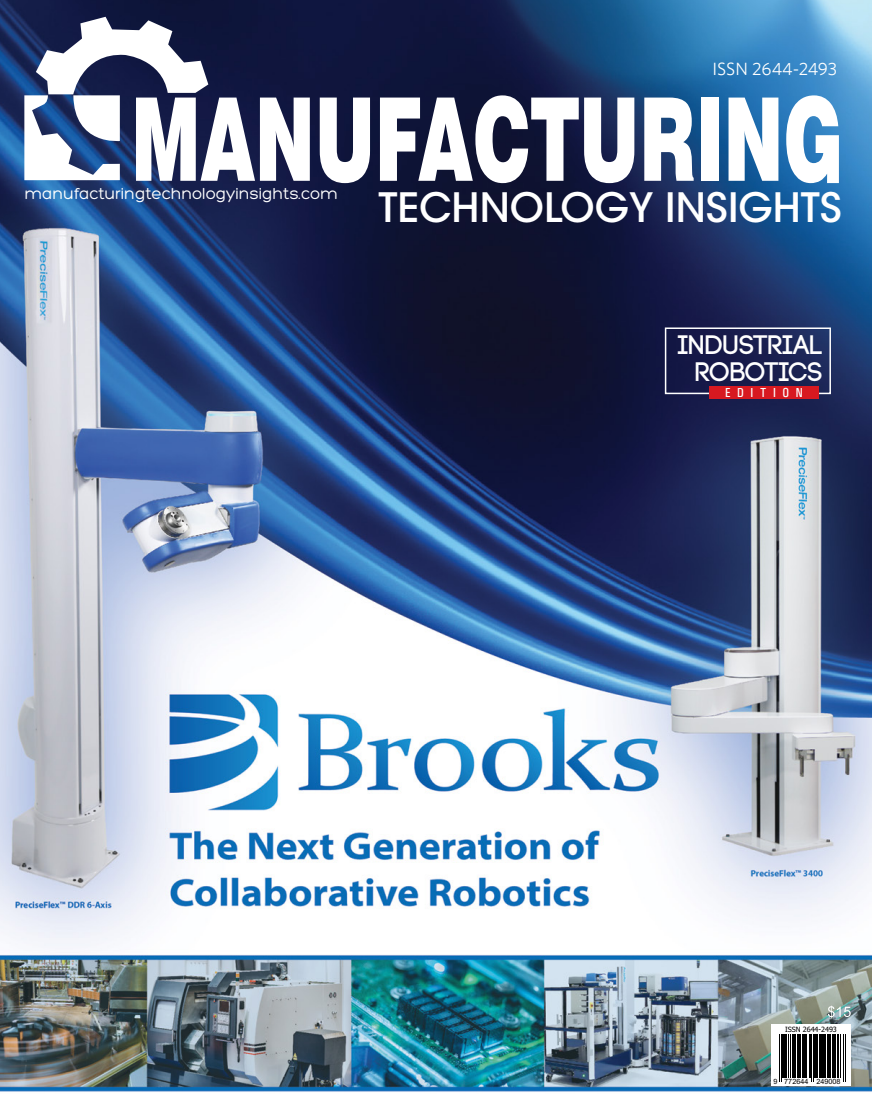
<style>
.page{position:relative;width:872px;height:1106px;background:#fff}
.page>*{position:absolute;margin:0;border:0;box-sizing:border-box;transform-origin:0 0}
.t1{font:500 40.2px "ITC Avant Garde Std";color:#fff}
.Magazine_Para_1{font:700 26.7px/27.3px "Code";letter-spacing:.01em;color:#fff;text-align:right}
.t2{font:17.85px "Whitney";letter-spacing:-.01em;color:#fff}
.Magazine_Para_1-2{font:16.8px "Hero";color:#fff}
.Magazine_Para_1-3{font:13.05px "Univers Condensed";letter-spacing:.5em;color:#fff}
.t3{font:7.2px "Arial";color:#000}
.t4{font:7.2px "Tahoma";letter-spacing:-.005em;color:#000}
</style>
<div class="page">
<img style="left:0;top:0;width:872px;height:1092px">
<svg style="left:320px;top:98px;width:50px;height:85px"></svg>
<svg style="left:380px;top:95px;width:254px;height:88px"></svg>
<svg style="left:644px;top:98px;width:49px;height:83px"></svg>
<div style="left:701px;top:98px;width:17px;height:83px;background:#fff"></div>
<svg style="left:728px;top:98px;width:50px;height:83px"></svg>
<svg style="left:786px;top:95px;width:53px;height:88px"></svg>
<svg style="left:24px;top:17px;width:286px;height:164px"></svg>
<svg style="left:664px;top:327px;width:167px;height:68px;background:#242957"></svg>
<div style="left:709px;top:386px;width:109px;height:13px;background:#d71920"></div>
<svg style="left:771px;top:1024px;width:79px;height:61px"></svg>
<hr style="left:779px;top:1033px;width:1px;height:48px;background:#000">
<hr style="left:780px;top:1033px;width:1px;height:48px;background:#000">
<hr style="left:782px;top:1033px;width:2px;height:44px;background:#000">
<hr style="left:784px;top:1033px;width:2px;height:44px;background:#000">
<hr style="left:787px;top:1033px;width:1px;height:44px;background:#000">
<hr style="left:790px;top:1033px;width:1px;height:44px;background:#000">
<hr style="left:792px;top:1033px;width:2px;height:44px;background:#000">
<hr style="left:794px;top:1033px;width:2px;height:44px;background:#000">
<hr style="left:796px;top:1033px;width:1px;height:44px;background:#000">
<hr style="left:798px;top:1033px;width:3px;height:44px;background:#000">
<hr style="left:802px;top:1033px;width:2px;height:44px;background:#000">
<hr style="left:805px;top:1033px;width:1px;height:44px;background:#000">
<hr style="left:806px;top:1033px;width:1px;height:44px;background:#000">
<hr style="left:809px;top:1033px;width:1px;height:44px;background:#000">
<hr style="left:811px;top:1033px;width:1px;height:48px;background:#000">
<hr style="left:812px;top:1033px;width:1px;height:48px;background:#000">
<hr style="left:814px;top:1033px;width:1px;height:44px;background:#000">
<hr style="left:816px;top:1033px;width:1px;height:44px;background:#000">
<hr style="left:819px;top:1033px;width:1px;height:44px;background:#000">
<hr style="left:820px;top:1033px;width:2px;height:44px;background:#000">
<hr style="left:824px;top:1033px;width:2px;height:44px;background:#000">
<hr style="left:826px;top:1033px;width:1px;height:44px;background:#000">
<hr style="left:828px;top:1033px;width:3px;height:44px;background:#000">
<hr style="left:832px;top:1033px;width:1px;height:44px;background:#000">
<hr style="left:833px;top:1033px;width:2px;height:44px;background:#000">
<hr style="left:837px;top:1033px;width:1px;height:44px;background:#000">
<hr style="left:838px;top:1033px;width:1px;height:44px;background:#000">
<hr style="left:840px;top:1033px;width:1px;height:44px;background:#000">
<hr style="left:843px;top:1033px;width:1px;height:48px;background:#000">
<hr style="left:844px;top:1033px;width:1px;height:48px;background:#000">
<svg style="left:828px;top:1005px;width:22px;height:13px"></svg>
<p class="t2" style="left:712px;top:58px;width:126px">ISSN 2644-2493</p>
<p class="Magazine_Para_1-2" style="left:24px;top:185px;width:315px">manufacturingtechnologyinsights.com</p>
<h1 class="t1" style="left:378px;top:183px;width:465px">TECHNOLOGY INSIGHTS</h1>
<p class="Magazine_Para_1" style="left:678px;top:332px;width:146px">INDUSTRIAL<br>ROBOTICS</p>
<p class="Magazine_Para_1-3" style="left:725px;top:385px;width:79px">EDITION</p>
<p class="t4" style="left:785px;top:1025px;width:53px">ISSN 2644-2493</p>
<p class="t3" style="left:773px;top:1077px;width:68px">9 772644 249008</p>
</div>
